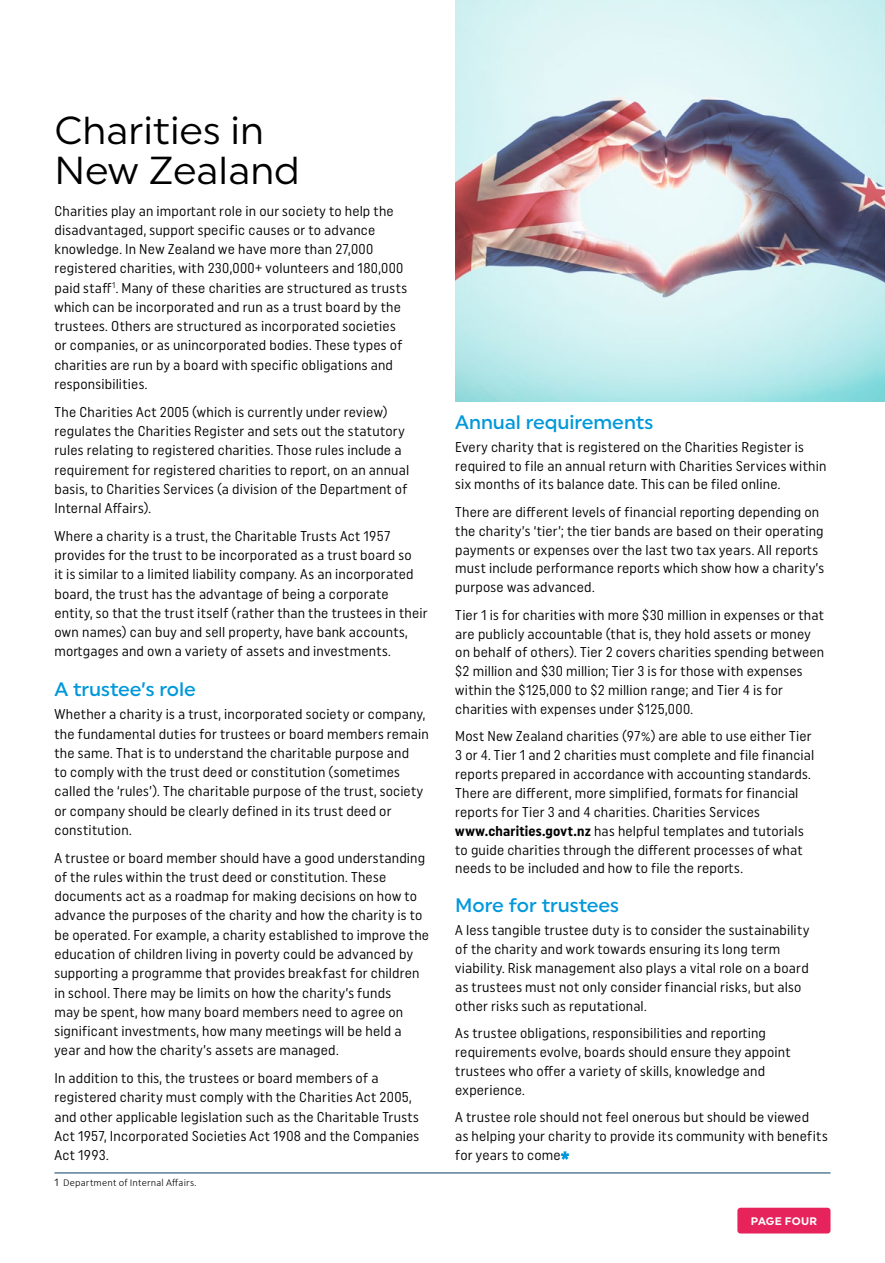
<style>
.page{position:relative;width:885px;height:1263px;background:#fff}
.page>*{position:absolute;margin:0;border:0;box-sizing:border-box;transform-origin:0 0}
.t1{font:39px/39.9px "Uniform";color:#000}
.t2{font:500 19.5px "Uniform";letter-spacing:-.005em;color:#0098da}
.t3{font:14.25px/19.2px "Uniform Condensed";letter-spacing:.015em;color:#000}
.t4{font:700 10.95px "Uniform";letter-spacing:.015em;color:#fff}
.t5{font:300 10.5px "Calibri";letter-spacing:.015em;color:#000}
.s1{font-family:"Uniform Condensed";font-weight:400}
.s2{font-weight:700}
</style>
<div class="page">
<div style="left:737px;top:1208px;width:93px;height:25px;background:#e6235a;border-radius:3px"></div>
<img style="left:455px;top:0;width:429px;height:401px">
<hr style="left:54px;top:1172px;width:776px;height:1px;background:#093f63">
<svg style="left:560px;top:1151px;width:9px;height:9px"></svg>
<h1 class="t1" style="left:54px;top:110px;width:247px">Charities in<br>New Zealand</h1>
<p class="t3" style="left:54px;top:201px;width:354px">Charities play an important role in our society to help the disadvantaged, support specific causes or to advance knowledge. In New Zealand we have more than 27,000 registered charities, with 230,000+ volunteers and 180,000 paid staff<sup>1</sup>. Many of these charities are structured as trusts which can be incorporated and run as a trust board by the trustees. Others are structured as incorporated societies or companies, or as unincorporated bodies. These types of charities are run by a board with specific obligations and responsibilities.</p>
<p class="t3" style="left:54px;top:402px;width:356px">The Charities Act 2005 (which is currently under review) regulates the Charities Register and sets out the statutory rules relating to registered charities. Those rules include a requirement for registered charities to report, on an annual basis, to Charities Services (a division of the Department of Internal Affairs).</p>
<p class="t3" style="left:54px;top:526px;width:374px">Where a charity is a trust, the Charitable Trusts Act 1957 provides for the trust to be incorporated as a trust board so<br>it is similar to a limited liability company. As an incorporated board, the trust has the advantage of being a corporate entity, so that the trust itself (rather than the trustees in their own names) can buy and sell property, have bank accounts, mortgages and own a variety of assets and investments.</p>
<h2 class="t2" style="left:54px;top:677px;width:143px">A trustee’s role</h2>
<p class="t3" style="left:54px;top:704px;width:376px">Whether a charity is a trust, incorporated society or company, the fundamental duties for trustees or board members remain the same. That is to understand the charitable purpose and<br>to comply with the trust deed or constitution (sometimes called the ‘rules’). The charitable purpose of the trust, society or company should be clearly defined in its trust deed or constitution.</p>
<p class="t3" style="left:54px;top:848px;width:376px">A trustee or board member should have a good understanding of the rules within the trust deed or constitution. These documents act as a roadmap for making decisions on how to advance the purposes of the charity and how the charity is to be operated. For example, a charity established to improve the education of children living in poverty could be advanced by supporting a programme that provides breakfast for children in school. There may be limits on how the charity’s funds<br>may be spent, how many board members need to agree on significant investments, how many meetings will be held a year and how the charity’s assets are managed.</p>
<p class="t3" style="left:54px;top:1068px;width:366px">In addition to this, the trustees or board members of a registered charity must comply with the Charities Act 2005, and other applicable legislation such as the Charitable Trusts Act 1957, Incorporated Societies Act 1908 and the Companies Act 1993.</p>
<p class="t5" style="left:54px;top:1176px;width:144px"><span class="s1">1</span> Department of Internal Affairs.</p>
<h2 class="t2" style="left:455px;top:410px;width:199px">Annual requirements</h2>
<p class="t3" style="left:455px;top:437px;width:372px">Every charity that is registered on the Charities Register is required to file an annual return with Charities Services within six months of its balance date. This can be filed online.</p>
<p class="t3" style="left:455px;top:502px;width:370px">There are different levels of financial reporting depending on the charity’s ‘tier’; the tier bands are based on their operating payments or expenses over the last two tax years. All reports must include performance reports which show how a charity’s purpose was advanced.</p>
<p class="t3" style="left:455px;top:605px;width:370px">Tier 1 is for charities with more $30 million in expenses or that are publicly accountable (that is, they hold assets or money on behalf of others). Tier 2 covers charities spending between $2 million and $30 million; Tier 3 is for those with expenses within the $125,000 to $2 million range; and Tier 4 is for charities with expenses under $125,000.</p>
<p class="t3" style="left:455px;top:727px;width:360px">Most New Zealand charities (97%) are able to use either Tier 3 or 4. Tier 1 and 2 charities must complete and file financial reports prepared in accordance with accounting standards.<br>There are different, more simplified, formats for financial reports for Tier 3 and 4 charities. Charities Services <span class="s2">www.charities.govt.nz</span> has helpful templates and tutorials to guide charities through the different processes of what needs to be included and how to file the reports.</p>
<h2 class="t2" style="left:455px;top:894px;width:165px">More for trustees</h2>
<p class="t3" style="left:455px;top:921px;width:355px">A less tangible trustee duty is to consider the sustainability of the charity and work towards ensuring its long term viability. Risk management also plays a vital role on a board as trustees must not only consider financial risks, but also other risks such as reputational.</p>
<p class="t3" style="left:455px;top:1023px;width:337px">As trustee obligations, responsibilities and reporting requirements evolve, boards should ensure they appoint trustees who offer a variety of skills, knowledge and experience.</p>
<p class="t3" style="left:455px;top:1107px;width:374px">A trustee role should not feel onerous but should be viewed<br>as helping your charity to provide its community with benefits for years to come</p>
<p class="t4" style="left:750px;top:1214px;width:68px">PAGE FOUR</p>
</div>
